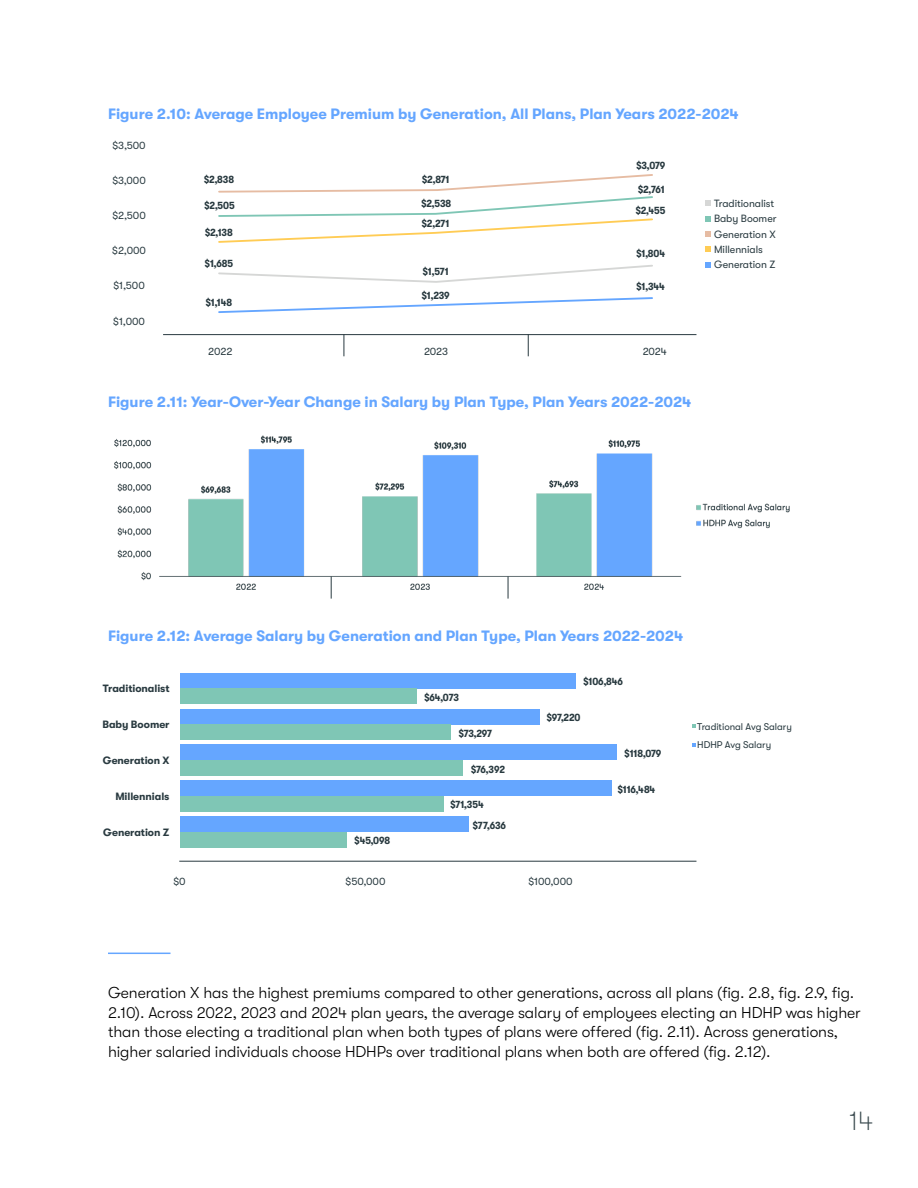
<style>
.page{position:relative;width:918px;height:1188px;background:#fff}
.page>*{position:absolute;margin:0;border:0;box-sizing:border-box;transform-origin:0 0}
.t1{font:100 27px "GT Walsheim Pro";color:#36464b}
.t2{font:300 15.75px/19.5px "GT Walsheim Pro";letter-spacing:-.005em;color:#000}
.t3{font:700 15px "GT Walsheim Pro";color:#65a6ff}
.t4{font:700 condensed 10.65px "GT Walsheim Pro";letter-spacing:-.005em;color:#293a40}
.t5{font:10.65px "GT Walsheim Pro";letter-spacing:-.005em;color:#293a40}
.t6{font:700 10.65px "GT Walsheim Pro";letter-spacing:-.005em;color:#293a40}
.t7{font:10.5px/15.3px "GT Walsheim Pro";letter-spacing:-.005em;color:#293a40}
.t8{font:9.75px/18px "GT Walsheim Pro";letter-spacing:-.005em;color:#293a40}
</style>
<div class="page">
<hr style="left:108px;top:953px;width:63px;height:1px;background:#65a6ff">
<hr style="left:163px;top:334px;width:533px;height:1px;background:#293a40">
<hr style="left:179px;top:861px;width:517px;height:1px;background:#293a40">
<svg style="left:706px;top:201px;width:5px;height:5px"></svg>
<svg style="left:706px;top:216px;width:5px;height:5px"></svg>
<svg style="left:706px;top:231px;width:5px;height:5px"></svg>
<svg style="left:706px;top:247px;width:5px;height:5px"></svg>
<svg style="left:706px;top:262px;width:5px;height:5px"></svg>
<img style="left:114px;top:435px;width:676px;height:164px">
<div style="left:180px;top:745px;width:437px;height:15px;background:#65a6ff"></div>
<div style="left:180px;top:760px;width:283px;height:16px;background:#7fc6b5"></div>
<div style="left:180px;top:709px;width:359px;height:15px;background:#65a6ff"></div>
<div style="left:180px;top:724px;width:271px;height:16px;background:#7fc6b5"></div>
<div style="left:180px;top:816px;width:288px;height:16px;background:#65a6ff"></div>
<div style="left:180px;top:832px;width:167px;height:16px;background:#7fc6b5"></div>
<div style="left:180px;top:673px;width:396px;height:15px;background:#65a6ff"></div>
<div style="left:180px;top:688px;width:237px;height:16px;background:#7fc6b5"></div>
<div style="left:180px;top:781px;width:431px;height:15px;background:#65a6ff"></div>
<div style="left:180px;top:796px;width:264px;height:16px;background:#7fc6b5"></div>
<svg style="left:692px;top:724px;width:4px;height:4px"></svg>
<svg style="left:692px;top:743px;width:4px;height:4px"></svg>
<svg style="left:331px;top:576px;width:1px;height:23px"></svg>
<svg style="left:508px;top:576px;width:1px;height:23px"></svg>
<svg style="left:343px;top:334px;width:1px;height:22px"></svg>
<svg style="left:528px;top:335px;width:1px;height:21px"></svg>
<svg style="left:218px;top:174px;width:435px;height:69px"></svg>
<svg style="left:218px;top:265px;width:435px;height:18px"></svg>
<svg style="left:218px;top:297px;width:435px;height:16px"></svg>
<p class="t3" style="left:108px;top:105px;width:632px">Figure 2.10: Average Employee Premium by Generation, All Plans, Plan Years 2022-2024</p>
<p class="t5" style="left:113px;top:139px;width:35px">$3,500</p>
<p class="t5" style="left:112px;top:174px;width:35px">$3,000</p>
<p class="t5" style="left:112px;top:210px;width:35px">$2,500</p>
<p class="t5" style="left:112px;top:244px;width:35px">$2,000</p>
<p class="t5" style="left:113px;top:279px;width:33px">$1,500</p>
<p class="t5" style="left:113px;top:316px;width:33px">$1,000</p>
<p class="t4" style="left:204px;top:173px;width:31px">$2,838</p>
<p class="t4" style="left:422px;top:173px;width:29px">$2,871</p>
<p class="t4" style="left:636px;top:159px;width:30px">$3,079</p>
<p class="t4" style="left:638px;top:183px;width:28px">$2,761</p>
<p class="t4" style="left:204px;top:199px;width:32px">$2,505</p>
<p class="t4" style="left:421px;top:198px;width:31px">$2,538</p>
<p class="t4" style="left:205px;top:226px;width:29px">$2,138</p>
<p class="t4" style="left:205px;top:258px;width:30px">$1,685</p>
<p class="t4" style="left:423px;top:265px;width:27px">$1,571</p>
<p class="t4" style="left:206px;top:297px;width:28px">$1,148</p>
<p class="t5" style="left:424px;top:345px;width:26px">2023</p>
<p class="t5" style="left:643px;top:345px;width:26px">2024</p>
<p class="t4" style="left:636px;top:204px;width:31px">$2,455</p>
<p class="t4" style="left:422px;top:217px;width:29px">$2,271</p>
<p class="t4" style="left:636px;top:248px;width:30px">$1,804</p>
<p class="t4" style="left:636px;top:281px;width:30px">$1,344</p>
<p class="t4" style="left:422px;top:289px;width:30px">$1,239</p>
<p class="t5" style="left:208px;top:345px;width:26px">2022</p>
<p class="t3" style="left:108px;top:393px;width:585px">Figure 2.11: Year-Over-Year Change in Salary by Plan Type, Plan Years 2022-2024</p>
<p class="t7" style="left:714px;top:196px;width:64px">Traditionalist<br>Baby Boomer<br>Generation X<br>Millennials<br>Generation Z</p>
<p class="t3" style="left:108px;top:627px;width:577px">Figure 2.12: Average Salary by Generation and Plan Type, Plan Years 2022-2024</p>
<p class="t6" style="left:103px;top:683px;width:68px">Traditionalist</p>
<p class="t6" style="left:102px;top:719px;width:69px">Baby Boomer</p>
<p class="t6" style="left:103px;top:755px;width:68px">Generation X</p>
<p class="t6" style="left:115px;top:791px;width:56px">Millennials</p>
<p class="t6" style="left:103px;top:827px;width:68px">Generation Z</p>
<p class="t4" style="left:355px;top:835px;width:37px">$45,098</p>
<p class="t4" style="left:424px;top:691px;width:36px">$64,073</p>
<p class="t4" style="left:459px;top:727px;width:35px">$73,297</p>
<p class="t4" style="left:471px;top:763px;width:35px">$76,392</p>
<p class="t4" style="left:451px;top:799px;width:35px">$71,354</p>
<p class="t4" style="left:473px;top:819px;width:35px">$77,636</p>
<p class="t4" style="left:583px;top:675px;width:41px">$106,846</p>
<p class="t4" style="left:547px;top:711px;width:35px">$97,220</p>
<p class="t4" style="left:625px;top:747px;width:38px">$118,079</p>
<p class="t4" style="left:618px;top:783px;width:39px">$116,484</p>
<p class="t5" style="left:174px;top:875px;width:14px">$0</p>
<p class="t5" style="left:346px;top:875px;width:41px">$50,000</p>
<p class="t5" style="left:528px;top:875px;width:46px">$100,000</p>
<p class="t8" style="left:697px;top:718px;width:96px">Traditional Avg Salary<br>HDHP Avg Salary</p>
<p class="t2" style="left:108px;top:983px;width:754px">Generation X has the highest premiums compared to other generations, across all plans (fig. 2.8, fig. 2.9, fig.<br>2.10). Across 2022, 2023 and 2024 plan years, the average salary of employees electing an HDHP was higher than those electing a traditional plan when both types of plans were offered (fig. 2.11). Across generations, higher salaried individuals choose HDHPs over traditional plans when both are offered (fig. 2.12).</p>
<h1 class="t1" style="left:849px;top:1106px;width:26px">14</h1>
</div>
